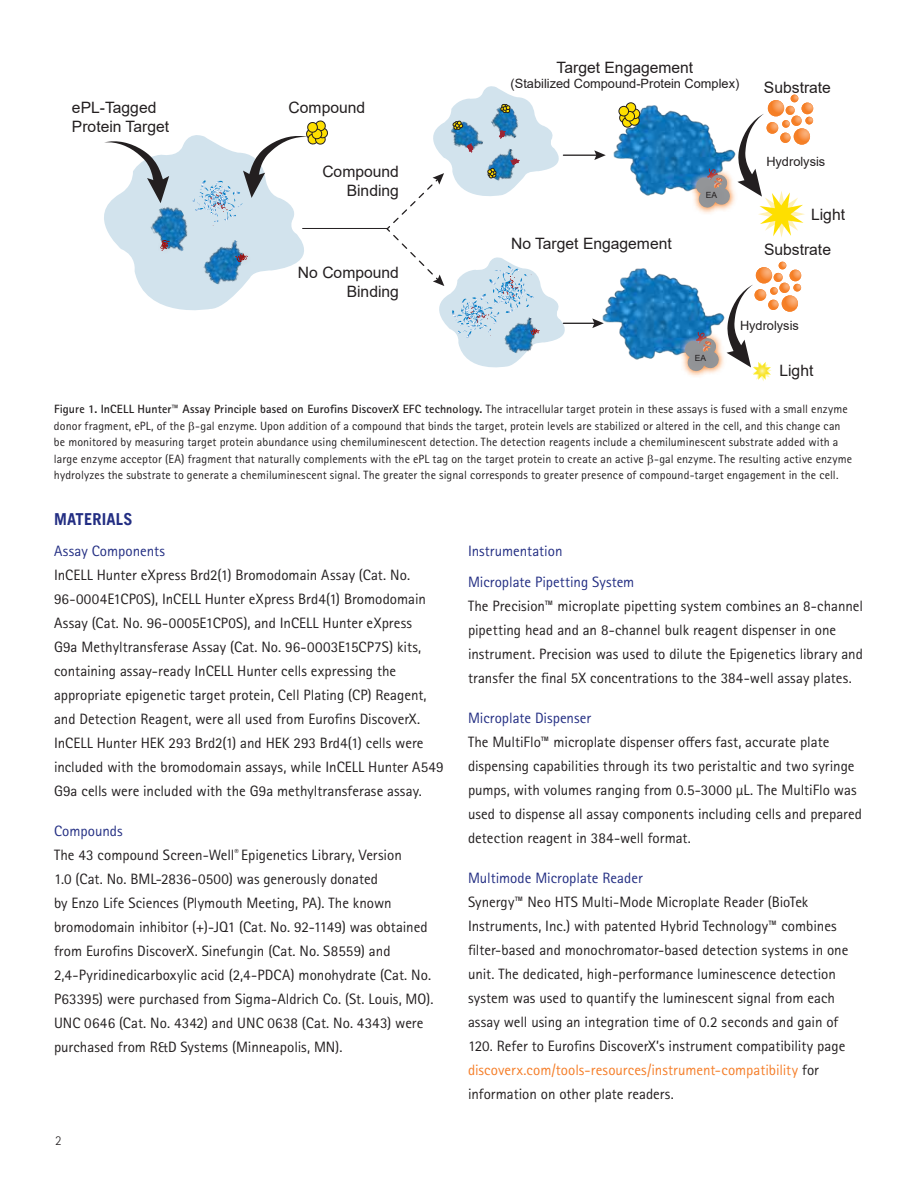
<style>
.page{position:relative;width:918px;height:1188px;background:#fff}
.page>*{position:absolute;margin:0;border:0;box-sizing:border-box;transform-origin:0 0}
.t1{font:700 16.5px "Trade Gothic LT";letter-spacing:.01em;color:#232e83}
.t2{font:15.6px/18.8px "Arial";color:#231f20;text-align:right}
.t3{font:15px/24px "Rotis Sans Serif Std";color:#231f20}
.t4{font:15px/30.8px "Rotis Sans Serif Std";color:#232e83}
.t5{font:300 13.5px "Rotis Sans Serif Std";color:#231f20}
.t6{font:12.75px "Arial";color:#231f20}
.t7{font:12px/16.5px "Rotis Sans Serif Std";letter-spacing:.01em;color:#231f20}
.t8{font:8.55px "Arial";color:#231f20}
.s1{font-weight:700}
.s2{color:#232e83}
.s3{color:#f57e29}
</style>
<div class="page">
<svg style="left:104px;top:136px;width:200px;height:175px;fill:#d2e3ed"></svg>
<hr style="left:302px;top:228px;width:86px;height:1px;background:#231f20">
<img style="left:145px;top:201px;width:53px;height:58px">
<img style="left:152px;top:235px;width:25px;height:24px">
<svg style="left:160px;top:240px;width:10px;height:11px"></svg>
<img style="left:200px;top:233px;width:51px;height:58px">
<img style="left:232px;top:246px;width:23px;height:24px">
<svg style="left:235px;top:254px;width:13px;height:8px"></svg>
<hr style="left:563px;top:323px;width:33px;height:1px;background:#231f20">
<svg style="left:592px;top:318px;width:11px;height:10px"></svg>
<hr style="left:563px;top:155px;width:35px;height:1px;background:#231f20">
<svg style="left:594px;top:150px;width:12px;height:10px"></svg>
<svg style="left:191px;top:120px;width:137px;height:106px"></svg>
<svg style="left:104px;top:141px;width:65px;height:62px"></svg>
<svg style="left:386px;top:86px;width:192px;height:282px"></svg>
<img style="left:614px;top:105px;width:122px;height:91px">
<div style="left:620px;top:113px;width:9px;height:10px;border:1px solid #231f20;border-radius:50%"></div>
<svg style="left:622px;top:117px;width:10px;height:10px"></svg>
<div style="left:622px;top:117px;width:10px;height:10px;border:1px solid #231f20;border-radius:50%"></div>
<svg style="left:630px;top:116px;width:9px;height:9px"></svg>
<div style="left:629px;top:115px;width:10px;height:10px;border:1px solid #231f20;border-radius:50%"></div>
<div style="left:630px;top:109px;width:10px;height:10px;background:#fedf00;border-radius:50%"></div>
<div style="left:630px;top:109px;width:10px;height:10px;border:1px solid #231f20;border-radius:50%"></div>
<div style="left:626px;top:103px;width:10px;height:9px;background:#fedf00;border-radius:50%"></div>
<div style="left:626px;top:103px;width:10px;height:10px;border:1px solid #231f20;border-radius:50%"></div>
<div style="left:625px;top:111px;width:10px;height:10px;background:#fedf00;border-radius:50%"></div>
<div style="left:625px;top:111px;width:10px;height:10px;border:1px solid #231f20;border-radius:50%"></div>
<div style="left:619px;top:106px;width:10px;height:10px;background:#fedf00;border-radius:50%"></div>
<div style="left:619px;top:106px;width:10px;height:10px;border:1px solid #231f20;border-radius:50%"></div>
<img style="left:687px;top:165px;width:49px;height:31px">
<svg style="left:695px;top:168px;width:36px;height:7px"></svg>
<img style="left:690px;top:175px;width:45px;height:39px">
<img style="left:603px;top:269px;width:122px;height:91px">
<img style="left:676px;top:329px;width:51px;height:36px">
<svg style="left:684px;top:331px;width:36px;height:7px"></svg>
<img style="left:679px;top:338px;width:44px;height:39px">
<svg style="left:727px;top:262px;width:74px;height:119px"></svg>
<svg style="left:737px;top:95px;width:76px;height:142px"></svg>
<p class="t2" style="left:72px;top:98px;width:86px">ePL-Tagged</p>
<p class="t2" style="left:289px;top:98px;width:78px">Compound</p>
<p class="t2" style="left:72px;top:117px;width:99px">Protein Target</p>
<p class="t2" style="left:322px;top:162px;width:78px">Compound<br>Binding</p>
<p class="t2" style="left:298px;top:263px;width:102px">No Compound<br>Binding</p>
<p class="t2" style="left:557px;top:58px;width:138px">Target Engagement</p>
<p class="t6" style="left:511px;top:75px;width:230px">(Stabilized Compound-Protein Complex)</p>
<p class="t2" style="left:511px;top:234px;width:162px">No Target Engagement</p>
<p class="t8" style="left:706px;top:189px;width:13px">EA</p>
<p class="t2" style="left:764px;top:78px;width:69px">Substrate</p>
<p class="t6" style="left:766px;top:153px;width:60px">Hydrolysis</p>
<p class="t2" style="left:811px;top:205px;width:35px">Light</p>
<p class="t2" style="left:764px;top:240px;width:69px">Substrate</p>
<p class="t8" style="left:695px;top:352px;width:13px">EA</p>
<p class="t6" style="left:740px;top:316px;width:60px">Hydrolysis</p>
<p class="t2" style="left:779px;top:361px;width:35px">Light</p>
<p class="t7" style="left:54px;top:401px;width:800px"><span class="s1">Figure 1. InCELL Hunter</span>™ <span class="s1">Assay Principle based on Eurofins DiscoverX EFC technology.</span> The intracellular target protein in these assays is fused with a small enzyme donor fragment, ePL, of the -gal enzyme. Upon addition of a compound that binds the target, protein levels are stabilized or altered in the cell, and this change can be monitored by measuring target protein abundance using chemiluminescent detection. The detection reagents include a chemiluminescent substrate added with a large enzyme acceptor (EA) fragment that naturally complements with the ePL tag on the target protein to create an active -gal enzyme. The resulting active enzyme hydrolyzes the substrate to generate a chemiluminescent signal. The greater the signal corresponds to greater presence of compound-target engagement in the cell.</p>
<p class="t1" style="left:54px;top:509px;width:80px">MATERIALS</p>
<p class="t4" style="left:54px;top:536px;width:112px">Assay Components</p>
<p class="t3" style="left:54px;top:563px;width:391px">InCELL Hunter eXpress Brd2(1) Bromodomain Assay (Cat. No.<br>96-0004E1CP0S), InCELL Hunter eXpress Brd4(1) Bromodomain Assay (Cat. No. 96-0005E1CP0S), and InCELL Hunter eXpress<br>G9a Methyltransferase Assay (Cat. No. 96-0003E15CP7S) kits, containing assay-ready InCELL Hunter cells expressing the appropriate epigenetic target protein, Cell Plating (CP) Reagent, and Detection Reagent, were all used from Eurofins DiscoverX.<br>InCELL Hunter HEK 293 Brd2(1) and HEK 293 Brd4(1) cells were included with the bromodomain assays, while InCELL Hunter A549<br>G9a cells were included with the G9a methyltransferase assay.</p>
<p class="t3" style="left:54px;top:820px;width:381px"><span class="s2">Compounds<br></span>The 43 compound Screen-Well<sup>®</sup> Epigenetics Library, Version<br>1.0 (Cat. No. BML-2836-0500) was generously donated<br>by Enzo Life Sciences (Plymouth Meeting, PA). The known bromodomain inhibitor (+)-JQ1 (Cat. No. 92-1149) was obtained from Eurofins DiscoverX. Sinefungin (Cat. No. S8559) and 2,4-Pyridinedicarboxylic acid (2,4-PDCA) monohydrate (Cat. No.<br>P63395) were purchased from Sigma-Aldrich Co. (St. Louis, MO).<br>UNC 0646 (Cat. No. 4342) and UNC 0638 (Cat. No. 4343) were purchased from R&amp;D Systems (Minneapolis, MN).</p>
<p class="t5" style="left:55px;top:1133px;width:8px">2</p>
<p class="t4" style="left:468px;top:536px;width:168px">Instrumentation<br>Microplate Pipetting System</p>
<p class="t3" style="left:468px;top:594px;width:397px">The Precision™ microplate pipetting system combines an 8-channel pipetting head and an 8-channel bulk reagent dispenser in one instrument. Precision was used to dilute the Epigenetics library and transfer the final 5X concentrations to the 384-well assay plates.</p>
<p class="t4" style="left:468px;top:703px;width:125px">Microplate Dispenser</p>
<p class="t3" style="left:468px;top:730px;width:396px">The MultiFlo™ microplate dispenser offers fast, accurate plate dispensing capabilities through its two peristaltic and two syringe pumps, with volumes ranging from 0.5-3000 μL. The MultiFlo was used to dispense all assay components including cells and prepared detection reagent in 384-well format.</p>
<p class="t4" style="left:468px;top:863px;width:176px">Multimode Microplate Reader</p>
<p class="t3" style="left:468px;top:890px;width:382px">Synergy™ Neo HTS Multi-Mode Microplate Reader (BioTek Instruments, Inc.) with patented Hybrid Technology™ combines filter-based and monochromator-based detection systems in one unit. The dedicated, high-performance luminescence detection system was used to quantify the luminescent signal from each assay well using an integration time of 0.2 seconds and gain of 120. Refer to Eurofins DiscoverX’s instrument compatibility page <span class="s3">discoverx.com/tools-resources/instrument-compatibility</span> for information on other plate readers.</p>
</div>
